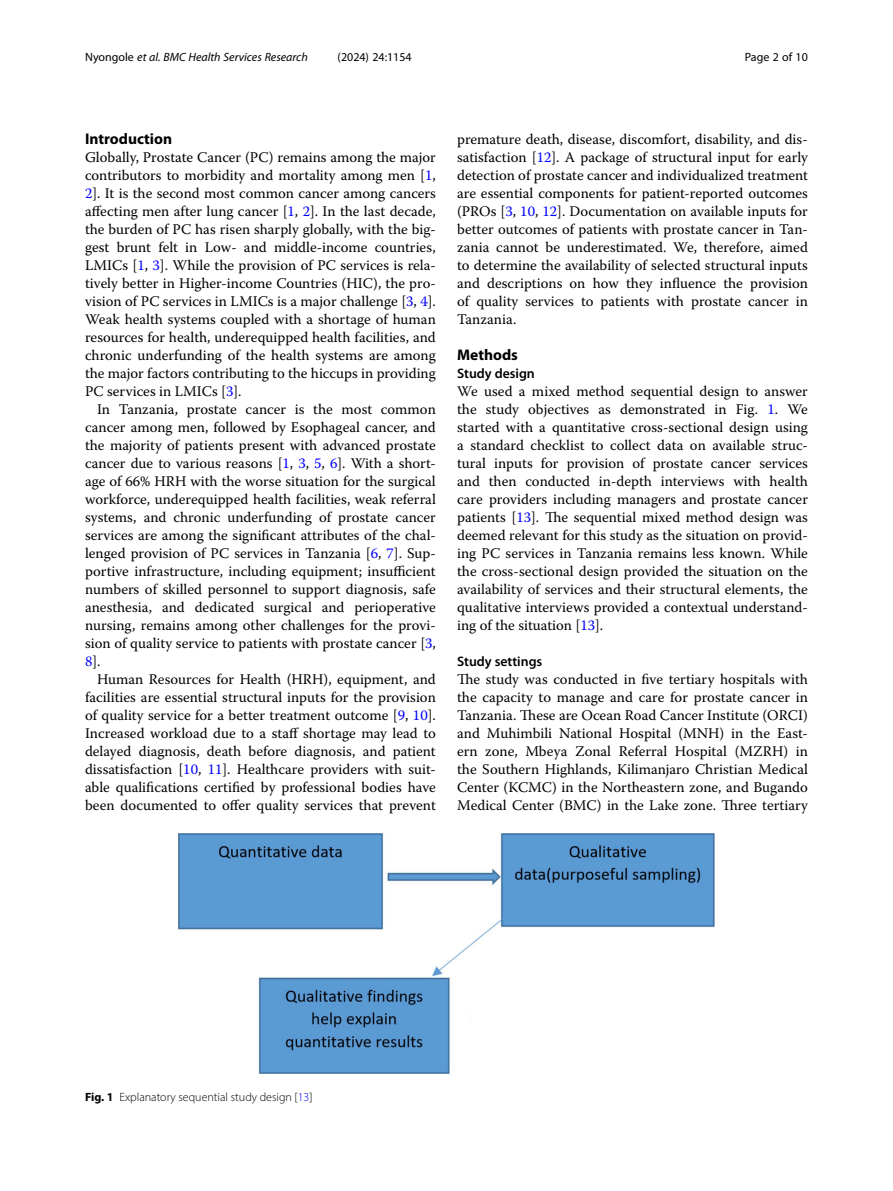
<style>
.page{position:relative;width:893px;height:1191px;background:#fff}
.page>*{position:absolute;margin:0;border:0;box-sizing:border-box;transform-origin:0 0}
.Head_1{font:700 15.45px "Myriad Pro";color:#000}
.Body_Text{font:14.7px/18px "Warnock Pro";color:#000;text-align:justify}
.Body_Text_Indent{font:14.7px/18px "Warnock Pro";color:#000;text-align:justify}
.Head_2{font:600 13.8px "Myriad Pro";color:#000}
.Head_2_After_1{font:600 13.8px "Myriad Pro";color:#000}
.Figure_Caption{font:300 12px "Myriad Pro";color:#000}
.t1{font:italic 12px "Myriad Pro";color:#000}
.t2{font:12px "Myriad Pro";color:#000}
.s1{font-style:normal}
.s2{color:#00f}
.s3{font-weight:700}
</style>
<div class="page">
<img style="left:178px;top:833px;width:536px;height:241px">
<p class="t1" style="left:85px;top:50px;width:224px"><span class="s1">Nyongole</span> et al. BMC Health Services Research</p>
<p class="t2" style="left:338px;top:50px;width:76px">(2024) 24:1154</p>
<p class="t2" style="left:745px;top:50px;width:65px">Page 2 of 10</p>
<p class="Head_1" style="left:85px;top:129px;width:89px">Introduction</p>
<p class="Body_Text" style="left:85px;top:148px;width:352px">Globally, Prostate Cancer (PC) remains among the major contributors to morbidity and mortality among men [<span class="s2">1</span>, <span class="s2">2</span>]. It is the second most common cancer among cancers affecting men after lung cancer [<span class="s2">1</span>, <span class="s2">2</span>]. In the last decade, the burden of PC has risen sharply globally, with the big&shy;gest brunt felt in Low- and middle-income countries, LMICs [<span class="s2">1</span>, <span class="s2">3</span>]. While the provision of PC services is rela&shy;tively better in Higher-income Countries (HIC), the pro&shy;vision of PC services in LMICs is a major challenge [<span class="s2">3</span>, <span class="s2">4</span>].<br>Weak health systems coupled with a shortage of human resources for health, underequipped health facilities, and chronic underfunding of the health systems are among the major factors contributing to the hiccups in providing PC services in LMICs [<span class="s2">3</span>].</p>
<p class="Body_Text_Indent" style="left:85px;top:400px;width:352px;text-indent:12px">In Tanzania, prostate cancer is the most common cancer among men, followed by Esophageal cancer, and the majority of patients present with advanced prostate cancer due to various reasons [<span class="s2">1</span>, <span class="s2">3</span>, <span class="s2">5</span>, <span class="s2">6</span>]. With a short&shy;age of 66% HRH with the worse situation for the surgical workforce, underequipped health facilities, weak referral systems, and chronic underfunding of prostate cancer services are among the significant attributes of the chal&shy;lenged provision of PC services in Tanzania [<span class="s2">6</span>, <span class="s2">7</span>]. Sup&shy;portive infrastructure, including equipment; insufficient numbers of skilled personnel to support diagnosis, safe anesthesia, and dedicated surgical and perioperative nursing, remains among other challenges for the provi&shy;sion of quality service to patients with prostate cancer [<span class="s2">3</span>, <span class="s2">8</span>].</p>
<p class="Body_Text_Indent" style="left:85px;top:670px;width:352px;text-indent:12px">Human Resources for Health (HRH), equipment, and facilities are essential structural inputs for the provision of quality service for a better treatment outcome [<span class="s2">9</span>, <span class="s2">10</span>].<br>Increased workload due to a staff shortage may lead to delayed diagnosis, death before diagnosis, and patient dissatisfaction [<span class="s2">10</span>, <span class="s2">11</span>]. Healthcare providers with suit&shy;able qualifications certified by professional bodies have been documented to offer quality services that prevent</p>
<p class="Body_Text_Indent" style="left:457px;top:130px;width:352px">premature death, disease, discomfort, disability, and dis&shy;satisfaction [<span class="s2">12</span>]. A package of structural input for early detection of prostate cancer and individualized treatment are essential components for patient-reported outcomes (PROs [<span class="s2">3</span>, <span class="s2">10</span>, <span class="s2">12</span>]. Documentation on available inputs for better outcomes of patients with prostate cancer in Tan&shy;zania cannot be underestimated. We, therefore, aimed to determine the availability of selected structural inputs and descriptions on how they influence the provision of quality services to patients with prostate cancer in Tanzania.</p>
<p class="Head_1" style="left:457px;top:345px;width:62px">Methods</p>
<p class="Head_2_After_1" style="left:457px;top:365px;width:79px">Study design</p>
<p class="Body_Text" style="left:457px;top:382px;width:352px">We used a mixed method sequential design to answer the study objectives as demonstrated in Fig. <span class="s2">1</span>. We started with a quantitative cross-sectional design using a standard checklist to collect data on available struc&shy;tural inputs for provision of prostate cancer services and then conducted in-depth interviews with health care providers including managers and prostate cancer patients [<span class="s2">13</span>]. The sequential mixed method design was deemed relevant for this study as the situation on provid&shy;ing PC services in Tanzania remains less known. While the cross-sectional design provided the situation on the availability of services and their structural elements, the qualitative interviews provided a contextual understand&shy;ing of the situation [<span class="s2">13</span>].</p>
<p class="Head_2" style="left:457px;top:653px;width:87px">Study settings</p>
<p class="Body_Text" style="left:457px;top:670px;width:352px">The study was conducted in five tertiary hospitals with the capacity to manage and care for prostate cancer in Tanzania. These are Ocean Road Cancer Institute (ORCI) and Muhimbili National Hospital (MNH) in the East&shy;ern zone, Mbeya Zonal Referral Hospital (MZRH) in the Southern Highlands, Kilimanjaro Christian Medical Center (KCMC) in the Northeastern zone, and Bugando Medical Center (BMC) in the Lake zone. Three tertiary</p>
<p class="Figure_Caption" style="left:85px;top:1089px;width:229px"><span class="s3">Fig. 1</span> Explanatory sequential study design [<span class="s2">13</span>]</p>
</div>
